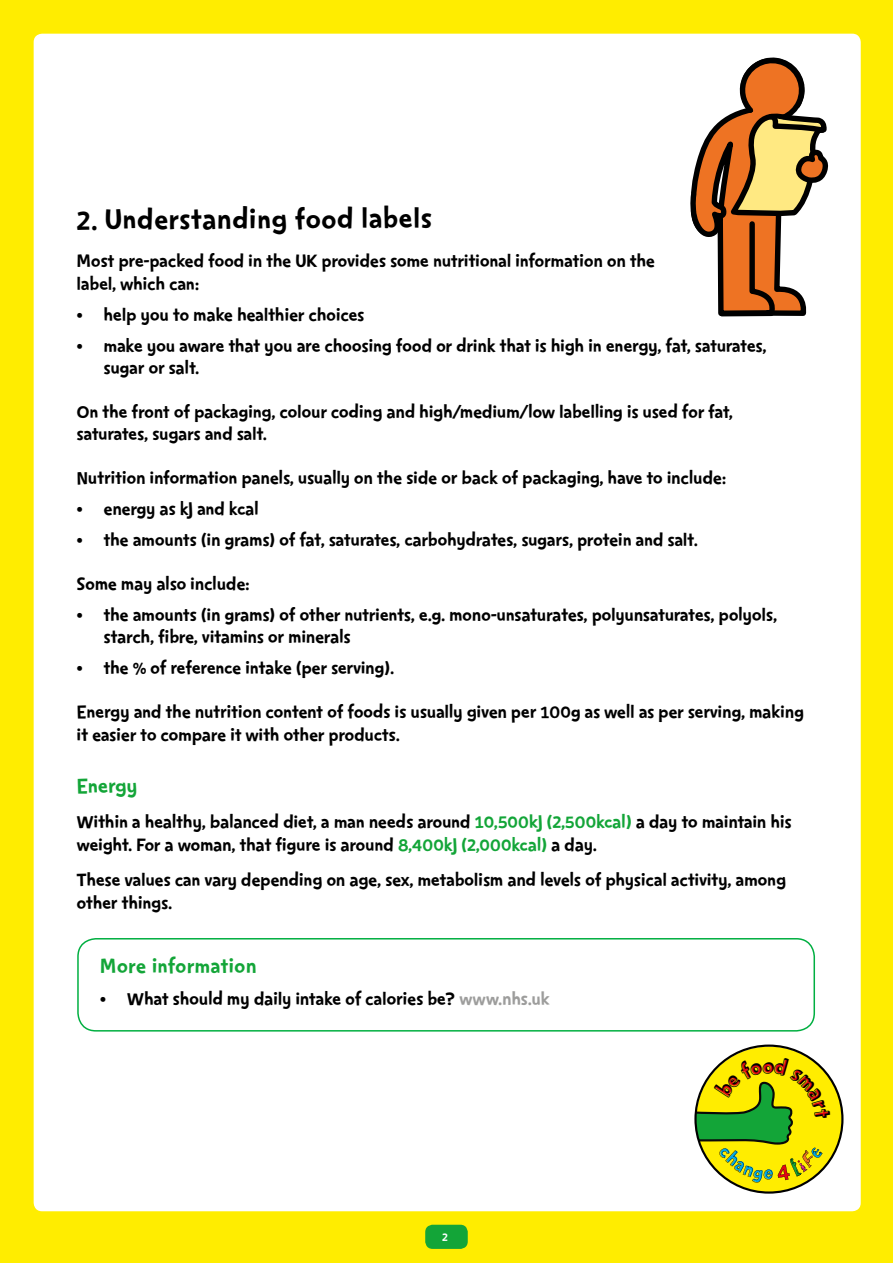
<style>
.page{position:relative;width:893px;height:1263px;background:#ffed00}
.page>*{position:absolute;margin:0;border:0;box-sizing:border-box;transform-origin:0 0}
.t1{font:33px "Change 4 Life Text";letter-spacing:-.005em;color:#000}
.t2{font:24.3px "Change 4 Life Headline UCW Shadow";color:#000}
.t3{font:24px "Change 4 Life Text";color:#13a538}
.t4{font:21px/22.5px "Change 4 Life Text";letter-spacing:-.02em;color:#000}
.t5{font:13.5px "Change 4 Life Text";color:#fff}
.s1{color:#13a538}
.s2{color:#9d9d9c}
</style>
<div class="page">
<div style="left:34px;top:34px;width:827px;height:1177px;background:#fff;border-radius:9px"></div>
<div style="left:425px;top:1225px;width:43px;height:24px;background:#13a538;border-radius:7px"></div>
<div style="left:696px;top:1046px;width:146px;height:146px;background:#ffed00;border-radius:50%"></div>
<div style="left:77px;top:938px;width:738px;height:93px;border:2px solid #00af41;border-radius:18px"></div>
<svg style="left:687px;top:33px;width:142px;height:284px"></svg>
<svg style="left:696px;top:1056px;width:135px;height:127px"></svg>
<h1 class="t1" style="left:77px;top:206px;width:357px">2. Understanding food labels</h1>
<p class="t4" style="left:77px;top:251px;width:580px">Most pre-packed food in the UK provides some nutritional information on the label, which can:</p>
<p class="t4" style="left:77px;top:304px;width:290px">• help you to make healthier choices</p>
<p class="t4" style="left:104px;top:335px;width:665px;text-indent:-27px">• make you aware that you are choosing food or drink that is high in energy, fat, saturates, sugar or salt.</p>
<p class="t4" style="left:77px;top:402px;width:658px">On the front of packaging, colour coding and high/medium/low labelling is used for fat, saturates, sugars and salt.</p>
<p class="t4" style="left:77px;top:468px;width:651px">Nutrition information panels, usually on the side or back of packaging, have to include:</p>
<p class="t4" style="left:77px;top:499px;width:184px">• energy as kJ and kcal</p>
<p class="t4" style="left:77px;top:519px;width:623px;line-height:43.8px">• the amounts (in grams) of fat, saturates, carbohydrates, sugars, protein and salt.<br>Some may also include:</p>
<p class="t4" style="left:104px;top:605px;width:675px;text-indent:-27px">• the amounts (in grams) of other nutrients, e.g. mono-unsaturates, polyunsaturates, polyols, starch, fibre, vitamins or minerals</p>
<p class="t4" style="left:77px;top:648px;width:729px;line-height:43.8px">• the % of reference intake (per serving).<br>Energy and the nutrition content of foods is usually given per 100g as well as per serving, making</p>
<p class="t4" style="left:77px;top:724px;width:325px">it easier to compare it with other products.</p>
<p class="t3" style="left:77px;top:776px;width:62px">Energy</p>
<p class="t4" style="left:77px;top:812px;width:717px">Within a healthy, balanced diet, a man needs around <span class="s1">10,500kJ (2,500kcal)</span> a day to maintain his weight. For a woman, that figure is around <span class="s1">8,400kJ (2,000kcal)</span> a day.</p>
<p class="t4" style="left:77px;top:870px;width:711px">These values can vary depending on age, sex, metabolism and levels of physical activity, among other things.</p>
<p class="t3" style="left:100px;top:956px;width:158px">More information</p>
<p class="t4" style="left:100px;top:988px;width:452px">• What should my daily intake of calories be? <span class="s2">www.nhs.uk</span></p>
<p class="t5" style="left:442px;top:1231px;width:7px">2</p>
<p class="t2" style="left:762px;top:1052px;width:15px">o</p>
</div>
